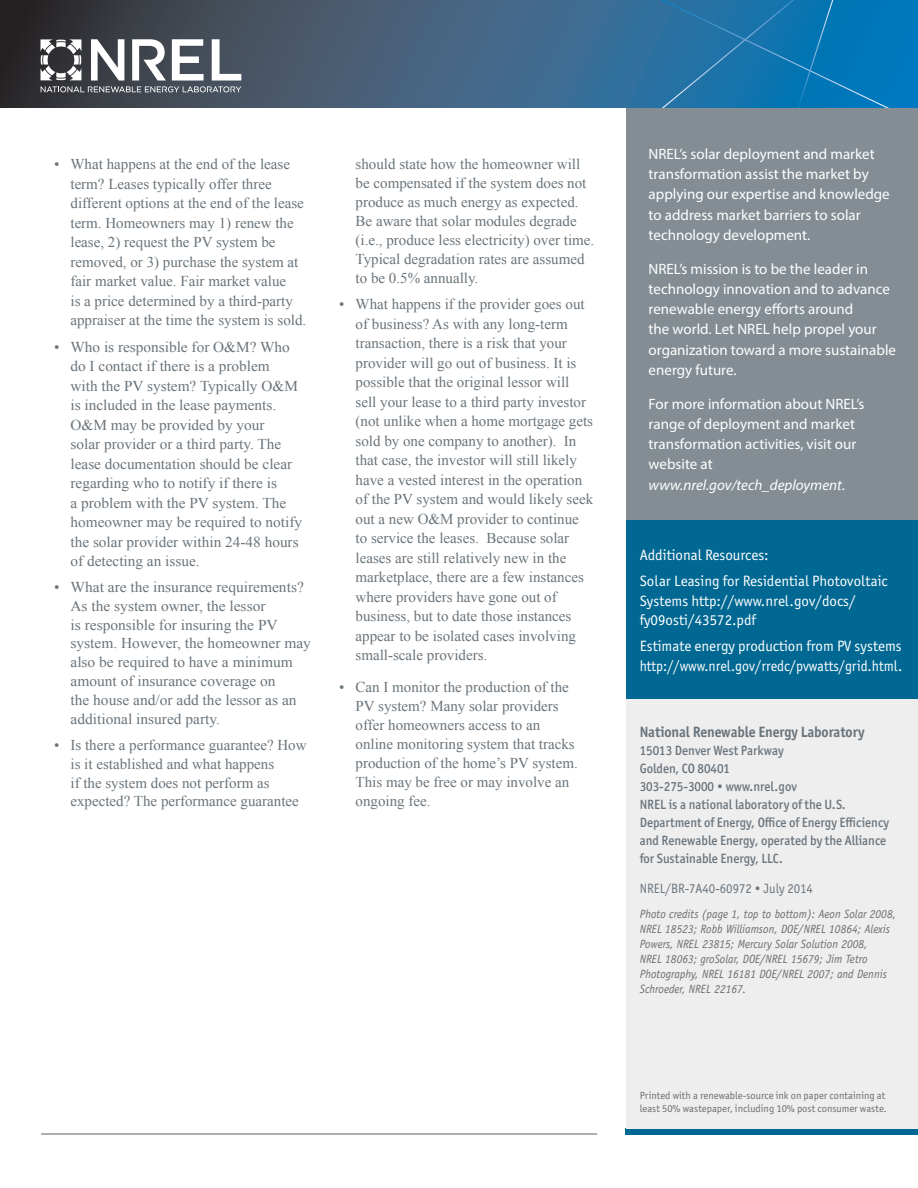
<style>
.page{position:relative;width:918px;height:1188px;background:#fff}
.page>*{position:absolute;margin:0;border:0;box-sizing:border-box;transform-origin:0 0}
.t1{font:15px/19.5px "Times New Roman";color:#6a747b}
.sidebar_text_2{font:15px/20.2px "Myriad Pro";color:#fff}
.t2{font:15px/19.5px "Officina Sans ITC Std";color:#fff}
.boilerplate{font:700 15px "Officina Sans ITC Std";letter-spacing:-.005em;color:#6a747b;scale:.95 1}
.attribution_back{font:500 13.5px/18px "Officina Sans ITC Std";color:#6a747b;scale:.95 1}
.boilerplate-2{font:500 13.5px/18px "Officina Sans ITC Std";color:#6a747b;scale:.95 1}
.boilerplate-3{font:13.5px "Officina Sans ITC Std";color:#6a747b;scale:.95 1}
.boilerplate-4{font:italic 12px/15px "Officina Sans Std";color:#6c6d70;scale:.95 1}
.photo_credits{font:10.5px/13.5px "Officina Sans ITC Std";color:#6c6d70}
.s1{font-style:italic}
</style>
<div class="page">
<div style="left:626px;top:107px;width:292px;height:460px;background:#838d93"></div>
<svg style="left:0;top:0;width:918px;height:108px;background:#3e5972"></svg>
<svg style="left:632px;top:0;width:262px;height:108px;background:#1575ae"></svg>
<svg style="left:40px;top:39px;width:201px;height:53px"></svg>
<div style="left:626px;top:1129px;width:292px;height:6px;background:#006893"></div>
<div style="left:626px;top:699px;width:292px;height:430px;background:#eeeeef"></div>
<div style="left:626px;top:521px;width:292px;height:178px;background:#006893"></div>
<hr style="left:41px;top:1133px;width:556px;height:2px;background:#939598">
<p class="t1" style="left:70px;top:154px;width:237px;text-indent:-16px">• What happens at the end of the lease term? Leases typically offer three different options at the end of the lease term. Homeowners may 1) renew the lease, 2) request the PV system be removed, or 3) purchase the system at fair market value. Fair market value<br>is a price determined by a third-party appraiser at the time the system is sold.</p>
<p class="t1" style="left:70px;top:337px;width:233px;text-indent:-16px">• Who is responsible for O&amp;M? Who do I contact if there is a problem<br>with the PV system? Typically O&amp;M is included in the lease payments.<br>O&amp;M may be provided by your<br>solar provider or a third party. The lease documentation should be clear regarding who to notify if there is<br>a problem with the PV system. The homeowner may be required to notify the solar provider within 24-48 hours of detecting an issue.</p>
<p class="t1" style="left:70px;top:577px;width:242px;line-height:18.9px;text-indent:-16px">• What are the insurance requirements?<br>As the system owner, the lessor<br>is responsible for insuring the PV system. However, the homeowner may also be required to have a minimum amount of insurance coverage on<br>the house and/or add the lessor as an additional insured party.</p>
<p class="t1" style="left:70px;top:735px;width:238px;line-height:18.9px;text-indent:-16px">• Is there a performance guarantee? How is it established and what happens<br>if the system does not perform as expected? The performance guarantee</p>
<p class="t1" style="left:356px;top:155px;width:240px;line-height:18.9px">should state how the homeowner will be compensated if the system does not produce as much energy as expected.<br>Be aware that solar modules degrade (i.e., produce less electricity) over time.<br>Typical degradation rates are assumed to be 0.5% annually.</p>
<p class="t1" style="left:356px;top:294px;width:239px;text-indent:-16px">• What happens if the provider goes out of business? As with any long-term transaction, there is a risk that your provider will go out of business. It is possible that the original lessor will sell your lease to a third party investor (not unlike when a home mortgage gets sold by one company to another). In that case, the investor will still likely have a vested interest in the operation of the PV system and would likely seek out a new O&amp;M provider to continue to service the leases. Because solar leases are still relatively new in the marketplace, there are a few instances where providers have gone out of business, but to date those instances appear to be isolated cases involving small-scale providers.</p>
<p class="t1" style="left:356px;top:678px;width:224px;line-height:18.9px;text-indent:-16px">• Can I monitor the production of the<br>PV system? Many solar providers offer homeowners access to an online monitoring system that tracks production of the home’s PV system.<br>This may be free or may involve an ongoing fee.</p>
<p class="sidebar_text_2" style="left:649px;top:144px;width:243px">NREL’s solar deployment and market transformation assist the market by applying our expertise and knowledge to address market barriers to solar technology development.</p>
<p class="sidebar_text_2" style="left:649px;top:258px;width:249px">NREL’s mission is to be the leader in technology innovation and to advance renewable energy efforts around<br>the world. Let NREL help propel your organization toward a more sustainable energy future.</p>
<p class="sidebar_text_2" style="left:649px;top:393px;width:217px">For more information about NREL’s range of deployment and market transformation activities, visit our website at <span class="s1">www.nrel.gov/tech_deployment</span>.</p>
<p class="t2" style="left:640px;top:545px;width:130px">Additional Resources:</p>
<p class="t2" style="left:640px;top:571px;width:249px">Solar Leasing for Residential Photovoltaic<br>Systems http://www.nrel.gov/docs/ fy09osti/43572.pdf</p>
<p class="t2" style="left:640px;top:636px;width:264px">Estimate energy production from PV systems http://www.nrel.gov/rredc/pvwatts/grid.html.</p>
<p class="boilerplate" style="left:640px;top:723px;width:238px">National Renewable Energy Laboratory</p>
<p class="boilerplate-2" style="left:640px;top:742px;width:167px">15013 Denver West Parkway<br>Golden, CO 80401<br>303-275-3000 • www.nrel.gov</p>
<p class="attribution_back" style="left:640px;top:796px;width:264px">NREL is a national laboratory of the U.S.<br>Department of Energy, Office of Energy Efficiency and Renewable Energy, operated by the Alliance for Sustainable Energy, LLC.</p>
<p class="boilerplate-3" style="left:640px;top:880px;width:184px">NREL/BR-7A40-60972 • July 2014</p>
<p class="boilerplate-4" style="left:640px;top:906px;width:271px">Photo credits (page 1, top to bottom): Aeon Solar 2008, NREL 18523; Robb Williamson, DOE/NREL 10864; Alexis Powers, NREL 23815; Mercury Solar Solution 2008,<br>NREL 18063; groSolar, DOE/NREL 15679; Jim Tetro Photography, NREL 16181 DOE/NREL 2007; and Dennis Schroeder, NREL 22167.</p>
<p class="photo_credits" style="left:640px;top:1088px;width:249px">Printed with a renewable-source ink on paper containing at least 50% wastepaper, including 10% post consumer waste.</p>
</div>
